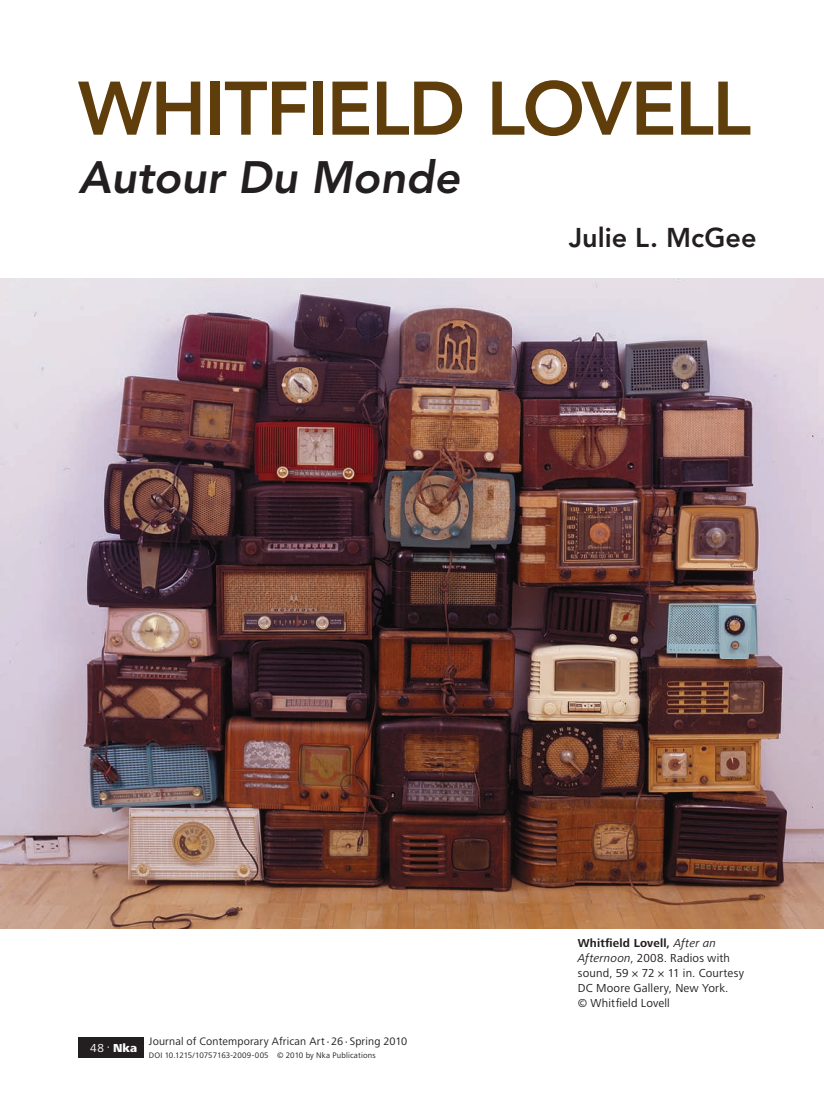
<style>
.page{position:relative;width:824px;height:1107px;background:#fff}
.page>*{position:absolute;margin:0;border:0;box-sizing:border-box;transform-origin:0 0}
.t1{font:800 75px "Avenir LT Std";letter-spacing:-.02em;color:#5f3e0c}
.t2{font:italic 800 45px "Avenir LT Std";color:#231f20}
.t3{font:800 27px "Avenir LT Std";color:#231f20}
.t4{font:12px/15px "Frutiger Next LT";letter-spacing:.015em;color:#231f20}
.t5{font:800 12px "Frutiger Next LT";color:#fff}
.t6{font:11.25px "Frutiger Next LT";letter-spacing:.015em;color:#231f20}
.t7{font:8.25px "Frutiger Next LT";letter-spacing:.02em;color:#231f20}
.s1{font-weight:400}
.s2{font-size:6px}
.s3{font-weight:700}
.s4{font-style:italic}
</style>
<div class="page">
<div style="left:78px;top:1037px;width:66px;height:21px;background:#231f20"></div>
<img style="left:0;top:279px;width:824px;height:649px">
<h1 class="t1" style="left:78px;top:64px;width:674px">Whitfield Lovell</h1>
<h2 class="t2" style="left:78px;top:151px;width:383px">Autour Du Monde</h2>
<h3 class="t3" style="left:568px;top:222px;width:189px">Julie L. McGee</h3>
<p class="t5" style="left:90px;top:1041px;width:48px"><span class="s1">48</span> <sup>•</sup> Nka</p>
<p class="t6" style="left:149px;top:1035px;width:260px">Journal of Contemporary African Art <span class="s2">•</span> 26 <span class="s2">•</span> Spring 2010</p>
<p class="t7" style="left:149px;top:1050px;width:228px">DOI 10.1215/10757163-2009-005 © 2010 by Nka Publications</p>
<p class="t4" style="left:578px;top:936px;width:168px"><span class="s3">Whitfield Lovell,</span> <span class="s4">After an<br>Afternoon</span>, 2008. Radios with sound, 59 × 72 × 11 in. Courtesy<br>DC Moore Gallery, New York.<br>© Whitfield Lovell</p>
</div>
